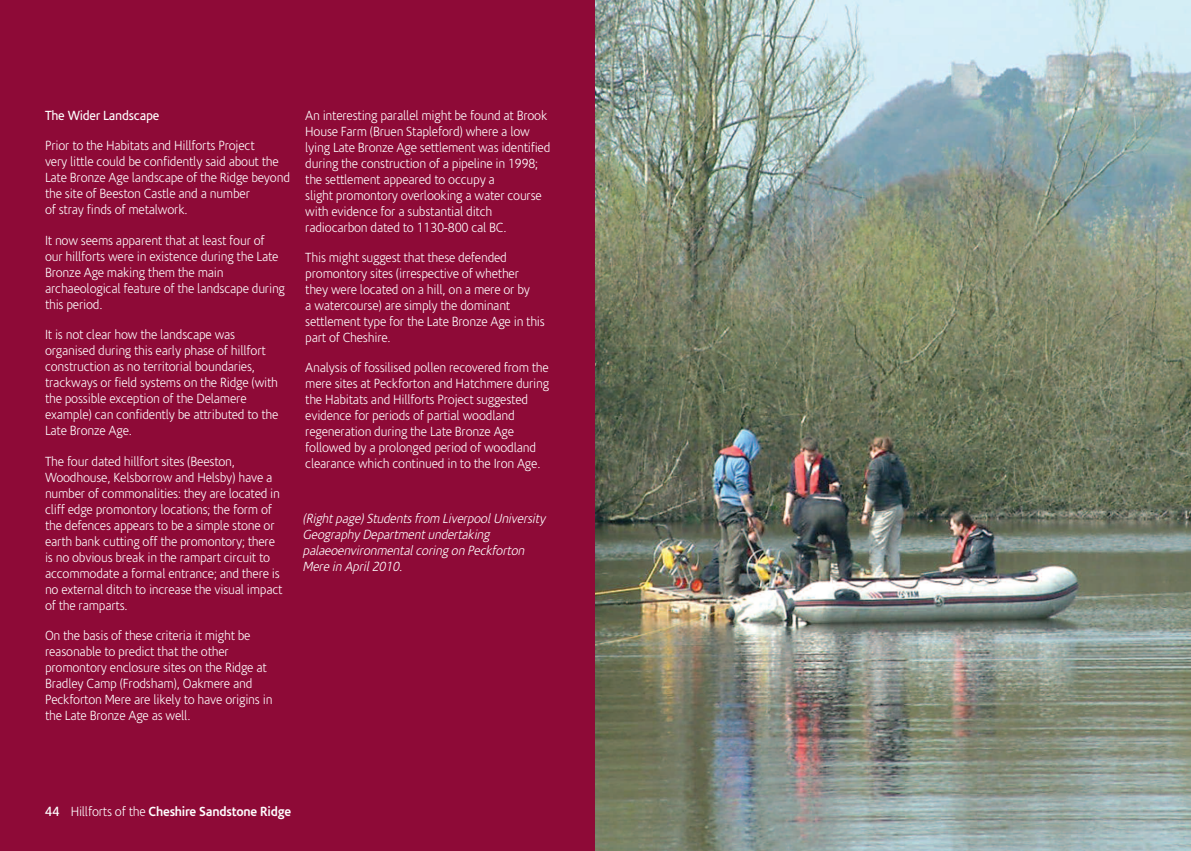
<style>
.page{position:relative;width:1191px;height:851px;background:#fff}
.page>*{position:absolute;margin:0;border:0;box-sizing:border-box;transform-origin:0 0}
.t1{font:300 13.38px/16px "Corisande";letter-spacing:-.015em;color:#fff;scale:.95 1}
.t2{font:italic 300 13.38px/16px "Corisande";color:#fff;scale:.95 1}
.t3{font:700 13.38px "Corisande";letter-spacing:-.015em;color:#fff;scale:.95 1}
.t4{font:13.38px "Corisande";letter-spacing:-.015em;color:#fff;scale:.95 1}
.s1{font-weight:400}
.s2{font-weight:300}
</style>
<div class="page">
<div style="left:0;top:0;width:595px;height:850px;background:#8e0a37"></div>
<img style="left:595px;top:0;width:596px;height:850px">
<p class="t4" style="left:45px;top:108px;width:122px">The Wider Landscape</p>
<p class="t1" style="left:45px;top:138px;width:259px">Prior to the Habitats and Hillforts Project<br>very little could be confidently said about the Late Bronze Age landscape of the Ridge beyond the site of Beeston Castle and a number<br>of stray finds of metalwork.</p>
<p class="t1" style="left:45px;top:232px;width:254px">It now seems apparent that at least four of our hillforts were in existence during the Late Bronze Age making them the main archaeological feature of the landscape during this period.</p>
<p class="t1" style="left:45px;top:327px;width:247px">It is not clear how the landscape was organised during this early phase of hillfort construction as no territorial boundaries, trackways or field systems on the Ridge (with the possible exception of the Delamere example) can confidently be attributed to the Late Bronze Age.</p>
<p class="t1" style="left:45px;top:453px;width:251px">The four dated hillfort sites (Beeston, Woodhouse, Kelsborrow and Helsby) have a number of commonalities: they are located in cliff edge promontory locations; the form of the defences appears to be a simple stone or earth bank cutting off the promontory; there is no obvious break in the rampart circuit to accommodate a formal entrance; and there is no external ditch to increase the visual impact of the ramparts.</p>
<p class="t1" style="left:45px;top:627px;width:241px">On the basis of these criteria it might be reasonable to predict that the other promontory enclosure sites on the Ridge at Bradley Camp (Frodsham), Oakmere and Peckforton Mere are likely to have origins in the Late Bronze Age as well.</p>
<p class="t1" style="left:305px;top:108px;width:260px">An interesting parallel might be found at Brook House Farm (Bruen Stapleford) where a low lying Late Bronze Age settlement was identified during the construction of a pipeline in 1998; the settlement appeared to occupy a<br>slight promontory overlooking a water course with evidence for a substantial ditch radiocarbon dated to 1130-800 cal BC.</p>
<p class="t1" style="left:305px;top:249px;width:254px">This might suggest that these defended promontory sites (irrespective of whether they were located on a hill, on a mere or by<br>a watercourse) are simply the dominant settlement type for the Late Bronze Age in this part of Cheshire.</p>
<p class="t1" style="left:305px;top:359px;width:258px">Analysis of fossilised pollen recovered from the mere sites at Peckforton and Hatchmere during the Habitats and Hillforts Project suggested evidence for periods of partial woodland regeneration during the Late Bronze Age followed by a prolonged period of woodland clearance which continued in to the Iron Age.</p>
<p class="t2" style="left:302px;top:510px;width:260px">(Right page) Students from Liverpool University Geography Department undertaking palaeoenvironmental coring on Peckforton Mere in April 2010.</p>
<p class="t3" style="left:45px;top:803px;width:261px"><span class="s1">44</span> <span class="s2">Hillforts of the</span> Cheshire Sandstone Ridge</p>
</div>
